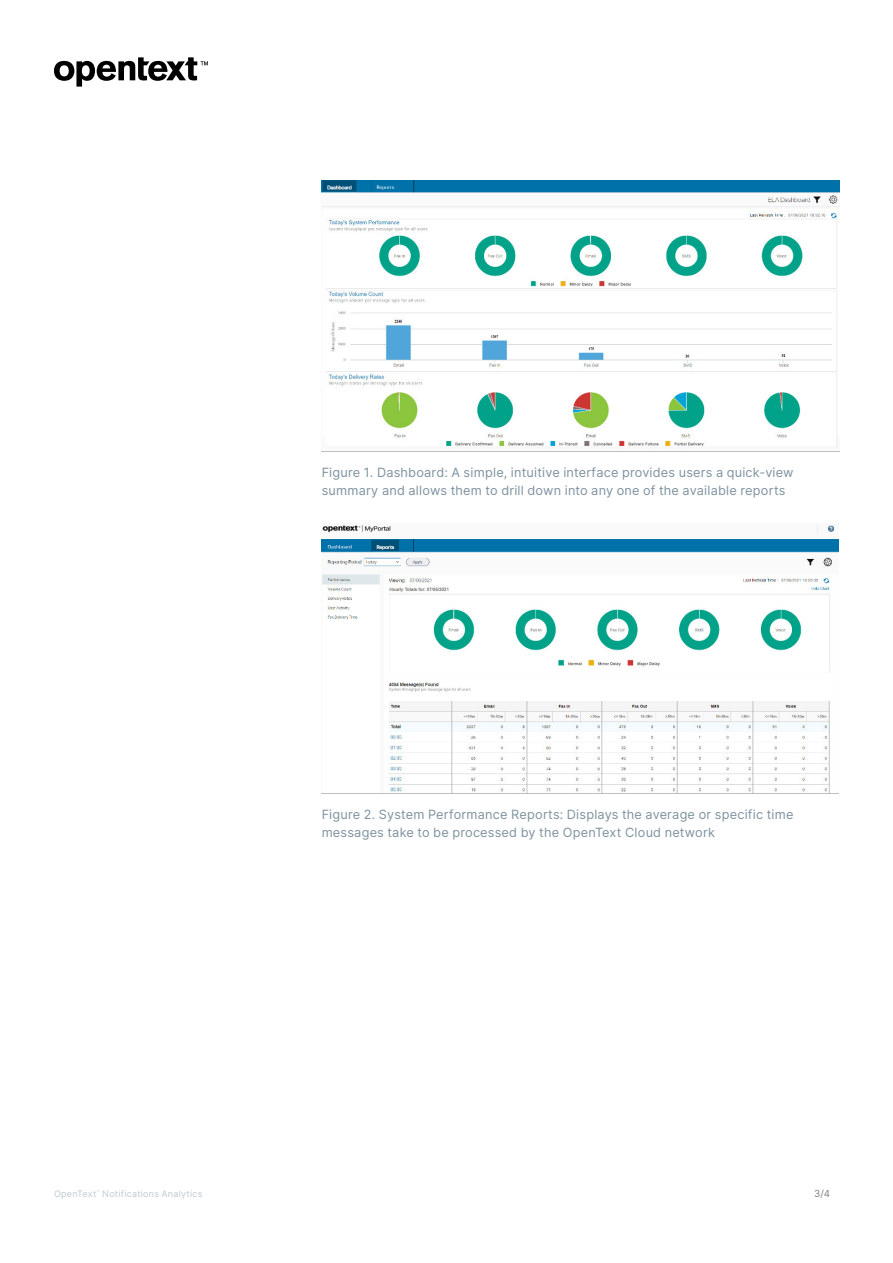
<style>
.page{position:relative;width:893px;height:1263px;background:#fff}
.page>*{position:absolute;margin:0;border:0;box-sizing:border-box;transform-origin:0 0}
.t1{font:12.75px/18px "Inter";letter-spacing:.015em;color:#7e929f}
.t2{font:9.75px "Inter";color:#808080}
.t3{font:9px "Inter";letter-spacing:.03em;color:#bfc9cf}
</style>
<div class="page">
<svg style="left:54px;top:57px;width:154px;height:30px"></svg>
<img style="left:322px;top:180px;width:517px;height:272px">
<img style="left:322px;top:525px;width:517px;height:269px">
<p class="t1" style="left:322px;top:463px;width:473px">Figure 1. Dashboard: A simple, intuitive interface provides users a quick-view summary and allows them to drill down into any one of the available reports</p>
<p class="t1" style="left:322px;top:805px;width:473px">Figure 2. System Performance Reports: Displays the average or specific time messages take to be processed by the OpenText Cloud network</p>
<p class="t3" style="left:54px;top:1187px;width:150px">OpenText<sup>™</sup> Notifications Analytics</p>
<p class="t2" style="left:814px;top:1186px;width:17px">3/4</p>
</div>
